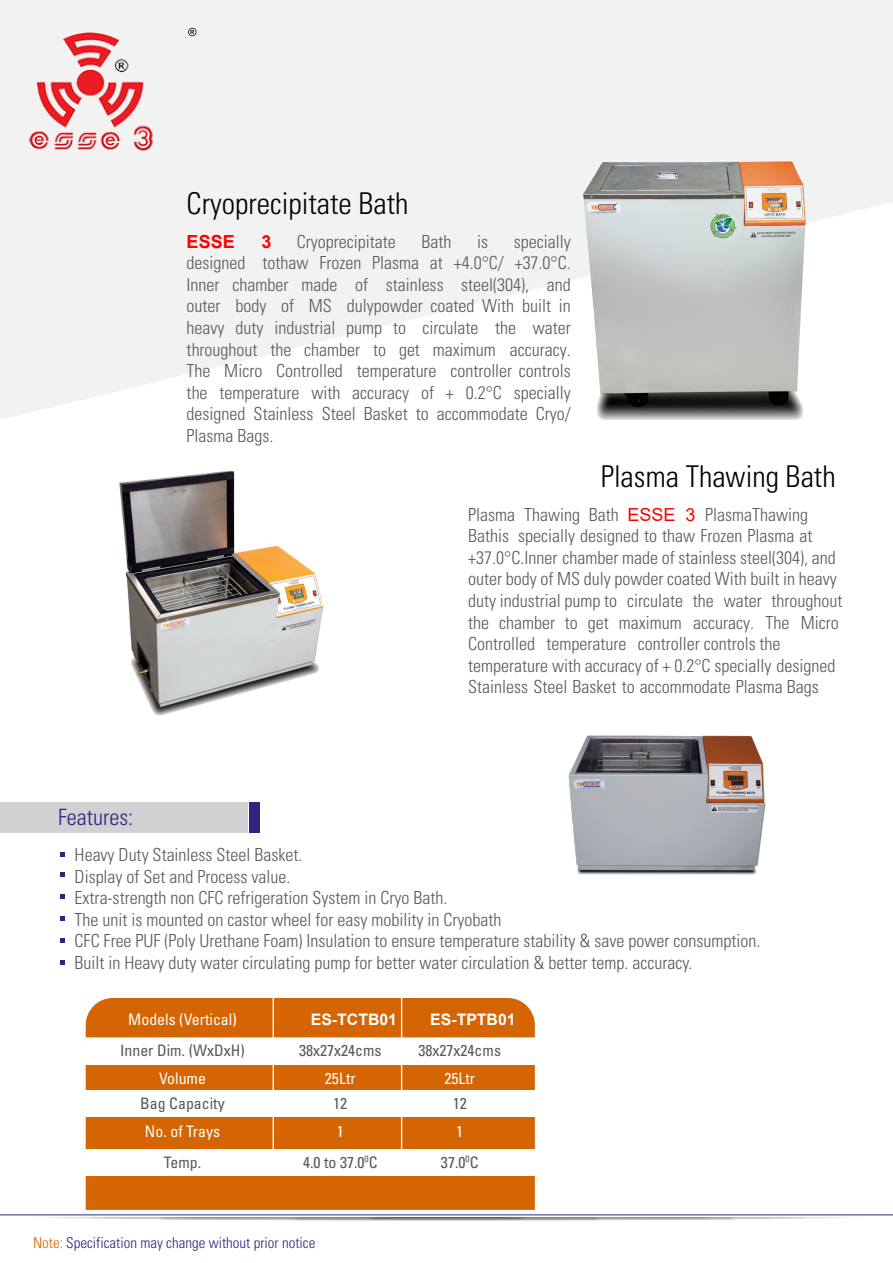
<style>
.page{position:relative;width:893px;height:1263px;background:#fff}
.page>*{position:absolute;margin:0;border:0;box-sizing:border-box;transform-origin:0 0}
.t1{font:300 condensed 30px "Univers";color:#000}
.t2{font:300 condensed 22.5px "Univers";color:#2f2480}
.t3{font:300 condensed 18px/21.6px "Univers";color:#58595b}
.t4{font:700 18px "Arial";color:#f00}
.t5{font:condensed 15.9px "Univers";color:#58595b}
.t6{font:condensed 15.9px "Univers";color:#fff}
.t7{font:700 15.9px "Arial";color:#fff}
.t8{font:300 condensed 15px "Univers";color:#2f2480}
.s1{font-family:"Arial";font-weight:400;font-stretch:normal;color:#f00}
.s2{color:#d56502}
</style>
<div class="page">
<div style="left:0;top:802px;width:248px;height:30px;background:#d0d1d2"></div>
<svg style="left:60px;top:852px;width:4px;height:5px"></svg>
<svg style="left:60px;top:872px;width:4px;height:5px"></svg>
<svg style="left:60px;top:894px;width:4px;height:5px"></svg>
<svg style="left:60px;top:916px;width:4px;height:5px"></svg>
<svg style="left:60px;top:938px;width:4px;height:5px"></svg>
<svg style="left:60px;top:960px;width:4px;height:5px"></svg>
<div style="left:249px;top:802px;width:10px;height:30px;background:#2f2480"></div>
<svg style="left:0;top:0;width:893px;height:420px;fill:#f2f2f2"></svg>
<hr style="left:0;top:1214px;width:893px;height:1px;background:#2f2480">
<svg style="left:188px;top:28px;width:9px;height:8px"></svg>
<div style="left:86px;top:998px;width:449px;height:212px;background:#d56502"></div>
<hr style="left:86px;top:1037px;width:449px;height:2px;background:#fff">
<hr style="left:273px;top:997px;width:1px;height:41px;background:#fff">
<hr style="left:273px;top:1056px;width:1px;height:40px;background:#fff">
<hr style="left:273px;top:1109px;width:1px;height:41px;background:#fff">
<div style="left:86px;top:1038px;width:450px;height:26px;background:#fff"></div>
<div style="left:86px;top:1091px;width:450px;height:26px;background:#fff"></div>
<div style="left:86px;top:1149px;width:450px;height:26px;background:#fff"></div>
<hr style="left:401px;top:997px;width:1px;height:41px;background:#fff">
<hr style="left:401px;top:1056px;width:1px;height:40px;background:#fff">
<hr style="left:401px;top:1109px;width:1px;height:41px;background:#fff">
<svg style="left:47px;top:1217px;width:800px;height:4px"></svg>
<img style="left:568px;top:735px;width:198px;height:140px">
<img style="left:120px;top:470px;width:203px;height:245px">
<img style="left:584px;top:161px;width:221px;height:259px">
<img style="left:0;top:0;width:184px;height:182px">
<h1 class="t1" style="left:187px;top:186px;width:223px">Cryoprecipitate Bath</h1>
<p class="t4" style="left:187px;top:229px;width:50px">ESSE</p>
<p class="t4" style="left:261px;top:229px;width:12px">3</p>
<p class="t3" style="left:297px;top:231px;width:100px">Cryoprecipitate</p>
<p class="t3" style="left:422px;top:231px;width:31px">Bath</p>
<p class="t3" style="left:477px;top:231px;width:12px">is</p>
<p class="t3" style="left:187px;top:231px;width:386px;text-align:justify;text-indent:327px">specially designed tothaw Frozen Plasma at +4.0°C/ +37.0°C.<br>Inner chamber made of stainless steel(304), and outer body of MS dulypowder coated With built in heavy duty industrial pump to circulate the water throughout the chamber to get maximum accuracy.<br>The Micro Controlled temperature controller controls the temperature with accuracy of + 0.2°C specially designed Stainless Steel Basket to accommodate Cryo/ Plasma Bags.</p>
<h1 class="t1" style="left:601px;top:459px;width:236px">Plasma Thawing Bath</h1>
<p class="t3" style="left:468px;top:503px;width:376px">Plasma Thawing Bath <span class="s1">ESSE 3</span> PlasmaThawing Bathis specially designed to thaw Frozen Plasma at +37.0°C.Inner chamber made of stainless steel(304), and outer body of MS duly powder coated With built in heavy duty industrial pump to circulate the water throughout the chamber to get maximum accuracy. The Micro Controlled temperature controller controls the temperature with accuracy of + 0.2°C specially designed Stainless Steel Basket to accommodate Plasma Bags</p>
<p class="t2" style="left:58px;top:803px;width:76px">Features:</p>
<p class="t3" style="left:75px;top:844px;width:687px">Heavy Duty Stainless Steel Basket.<br>Display of Set and Process value.<br>Extra-strength non CFC refrigeration System in Cryo Bath.<br>The unit is mounted on castor wheel for easy mobility in Cryobath<br>CFC Free PUF (Poly Urethane Foam) Insulation to ensure temperature stability &amp; save power consumption.<br>Built in Heavy duty water circulating pump for better water circulation &amp; better temp. accuracy.</p>
<p class="t6" style="left:128px;top:1009px;width:110px">Models (Vertical)</p>
<p class="t7" style="left:311px;top:1008px;width:88px">ES-TCTB01</p>
<p class="t7" style="left:430px;top:1008px;width:87px">ES-TPTB01</p>
<p class="t5" style="left:120px;top:1040px;width:126px">Inner Dim. (WxDxH)</p>
<p class="t5" style="left:299px;top:1040px;width:84px">38x27x24cms</p>
<p class="t6" style="left:325px;top:1068px;width:32px">25Ltr</p>
<p class="t6" style="left:444px;top:1068px;width:32px">25Ltr</p>
<p class="t5" style="left:418px;top:1040px;width:84px">38x27x24cms</p>
<p class="t6" style="left:159px;top:1068px;width:48px">Volume</p>
<p class="t5" style="left:140px;top:1093px;width:86px">Bag Capacity</p>
<p class="t5" style="left:333px;top:1093px;width:16px">12</p>
<p class="t5" style="left:453px;top:1093px;width:16px">12</p>
<p class="t6" style="left:145px;top:1121px;width:77px">No. of Trays</p>
<p class="t6" style="left:337px;top:1121px;width:9px">1</p>
<p class="t6" style="left:456px;top:1121px;width:9px">1</p>
<p class="t5" style="left:164px;top:1152px;width:39px">Temp.</p>
<p class="t5" style="left:303px;top:1152px;width:76px">4.0 to 37.0<sup>0</sup>C</p>
<p class="t5" style="left:441px;top:1152px;width:39px">37.0<sup>0</sup>C</p>
<p class="t8" style="left:33px;top:1233px;width:284px"><span class="s2">Note:</span> Specification may change without prior notice</p>
</div>
